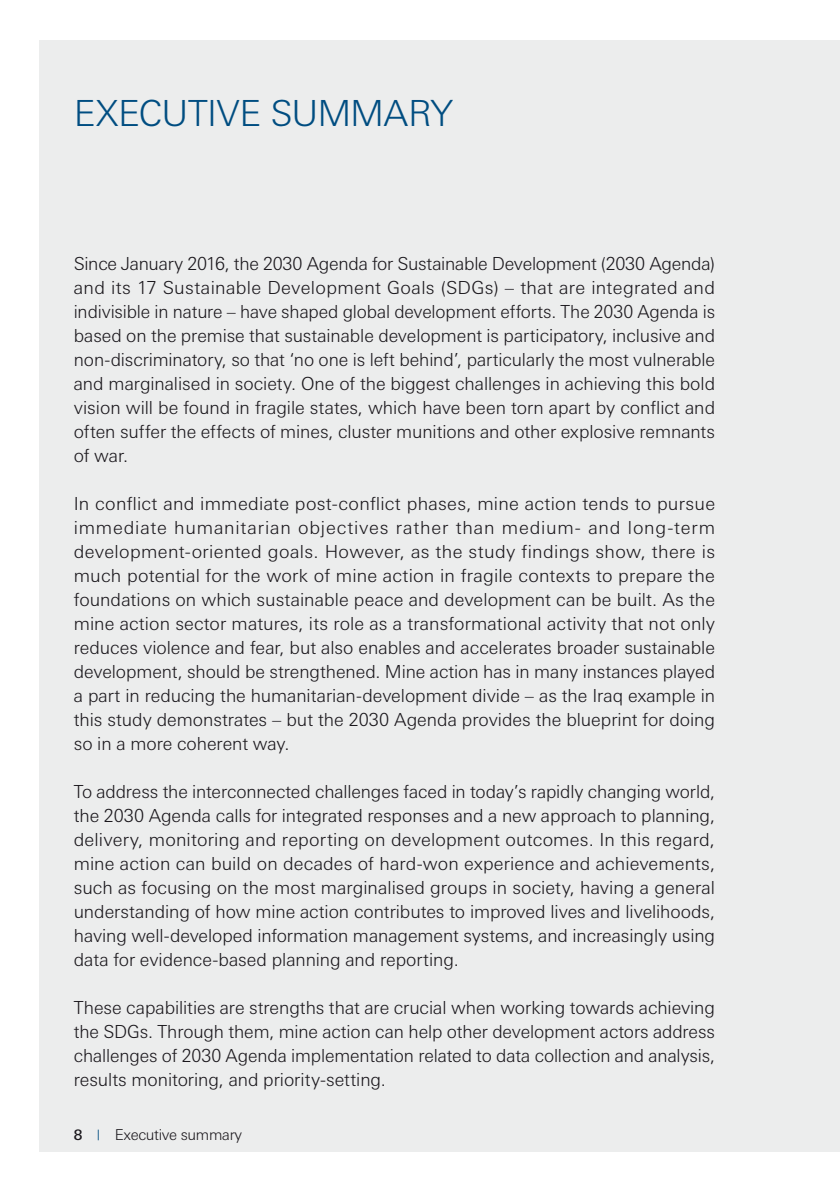
<style>
.page{position:relative;width:840px;height:1191px;background:#fff}
.page>*{position:absolute;margin:0;border:0;box-sizing:border-box;transform-origin:0 0}
.t1{font:300 36px "Linotype Univers Basic";letter-spacing:-.015em;color:#004d81}
.t2{font:300 18px/24px "Linotype Univers Basic";letter-spacing:-.005em;color:#1a171c;text-align:justify}
.t3{font:300 15px "Linotype Univers Basic";letter-spacing:-.02em;color:#1a171c}
.s1{font-weight:500;font-size:14.4px}
.s2{font-size:10.6px;color:#004d81}
</style>
<div class="page">
<div style="left:40px;top:40px;width:799px;height:1111px;background:#eceded"></div>
<h1 class="t1" style="left:74px;top:92px;width:380px">EXECUTIVE SUMMARY</h1>
<p class="t2" style="left:74px;top:251px;width:642px">Since January 2016, the 2030 Agenda for Sustainable Development (2030 Agenda) and its 17 Sustainable Development Goals (SDGs) – that are integrated and indivisible in nature – have shaped global development efforts. The 2030 Agenda is based on the premise that sustainable development is participatory, inclusive and non-discriminatory, so that ‘no one is left behind’, particularly the most vulnerable and marginalised in society. One of the biggest challenges in achieving this bold vision will be found in fragile states, which have been torn apart by conflict and often suffer the effects of mines, cluster munitions and other explosive remnants of war.</p>
<p class="t2" style="left:74px;top:491px;width:642px">In conflict and immediate post-conflict phases, mine action tends to pursue immediate humanitarian objectives rather than medium- and long-term development-oriented goals. However, as the study findings show, there is much potential for the work of mine action in fragile contexts to prepare the foundations on which sustainable peace and development can be built. As the mine action sector matures, its role as a transformational activity that not only reduces violence and fear, but also enables and accelerates broader sustainable development, should be strengthened. Mine action has in many instances played a part in reducing the humanitarian-development divide – as the Iraq example in this study demonstrates – but the 2030 Agenda provides the blueprint for doing so in a more coherent way.</p>
<p class="t2" style="left:74px;top:779px;width:642px">To address the interconnected challenges faced in today’s rapidly changing world, the 2030 Agenda calls for integrated responses and a new approach to planning, delivery, monitoring and reporting on development outcomes. In this regard, mine action can build on decades of hard-won experience and achievements, such as focusing on the most marginalised groups in society, having a general understanding of how mine action contributes to improved lives and livelihoods, having well-developed information management systems, and increasingly using data for evidence-based planning and reporting.</p>
<p class="t2" style="left:74px;top:995px;width:642px">These capabilities are strengths that are crucial when working towards achieving the SDGs. Through them, mine action can help other development actors address challenges of 2030 Agenda implementation related to data collection and analysis, results monitoring, and priority-setting.</p>
<p class="t3" style="left:74px;top:1126px;width:170px"><span class="s1">8</span> <span class="s2">|</span> Executive summary</p>
</div>
